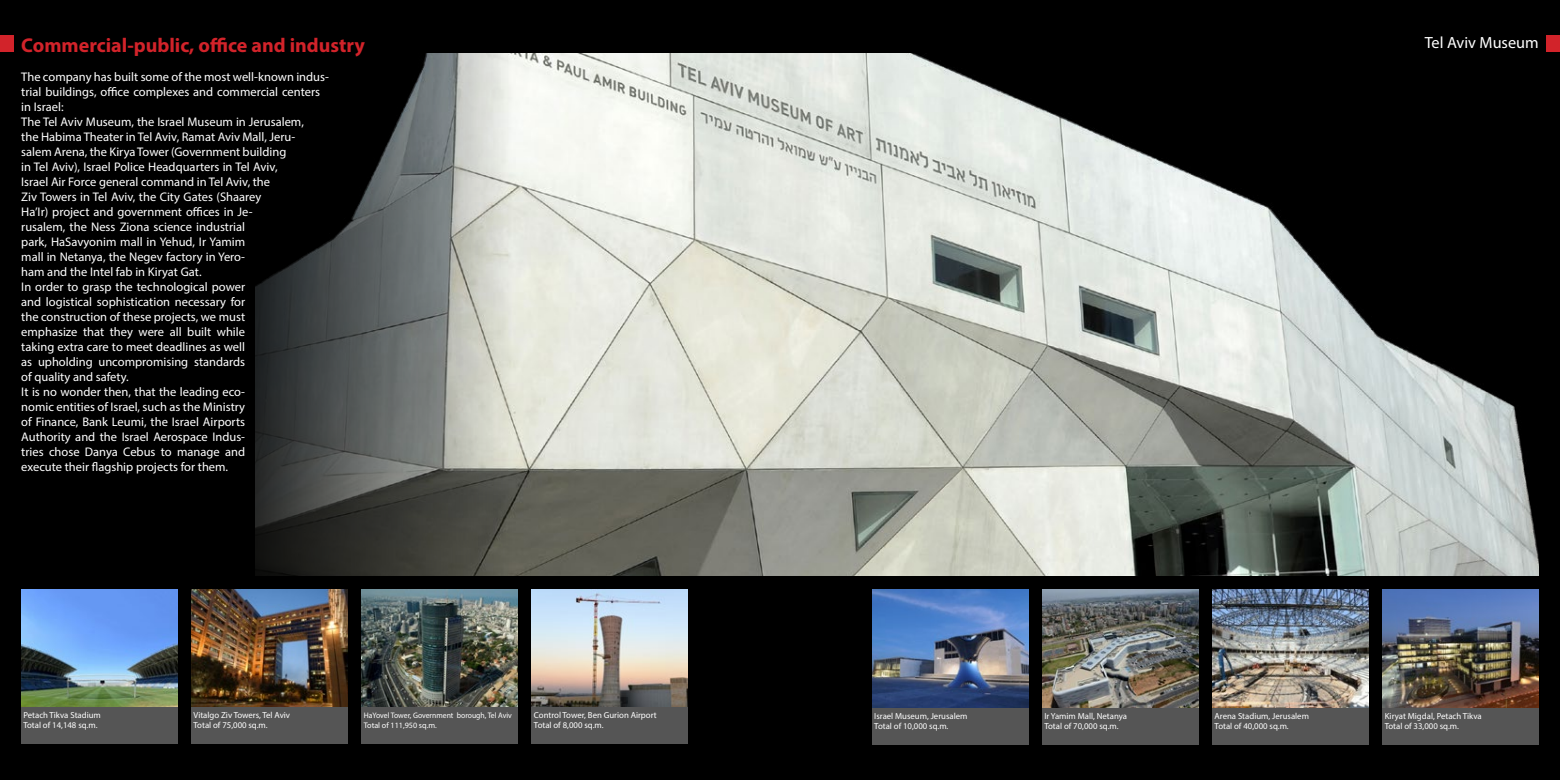
<style>
.page{position:relative;width:1560px;height:780px;background:#fff}
.page>*{position:absolute;margin:0;border:0;box-sizing:border-box;transform-origin:0 0}
.t1{font:700 20px "Myriad Pro";color:#d2232a}
.t2{font:16.25px "Myriad Pro";color:#fff}
.t3{font:12.5px/15px "Myriad Pro";color:#fff}
.t4{font:8.75px/10px "Myriad Pro";color:#fff}
.t5{font:8.12px "Myriad Pro";color:#fff}
.t6{font:8px "Myriad Pro";color:#fff;scale:.96 1}
</style>
<div class="page">
<div style="left:0;top:0;width:1559px;height:780px;background:#000"></div>
<div style="left:1545px;top:35px;width:14px;height:17px;background:#d2232a"></div>
<div style="left:0;top:35px;width:14px;height:17px;background:#d2232a"></div>
<img style="left:255px;top:54px;width:1283px;height:521px">
<img style="left:21px;top:589px;width:156px;height:118px">
<img style="left:872px;top:589px;width:156px;height:118px">
<img style="left:191px;top:589px;width:156px;height:118px">
<img style="left:1042px;top:589px;width:156px;height:118px">
<img style="left:361px;top:589px;width:156px;height:118px">
<img style="left:1212px;top:589px;width:156px;height:118px">
<img style="left:531px;top:589px;width:156px;height:118px">
<img style="left:1382px;top:589px;width:156px;height:118px">
<div style="left:21px;top:707px;width:156px;height:37px;background:#555"></div>
<div style="left:191px;top:707px;width:156px;height:37px;background:#555"></div>
<div style="left:361px;top:707px;width:156px;height:37px;background:#555"></div>
<div style="left:531px;top:707px;width:156px;height:37px;background:#555"></div>
<div style="left:872px;top:707px;width:156px;height:37px;background:#555"></div>
<div style="left:1042px;top:707px;width:156px;height:37px;background:#555"></div>
<div style="left:1212px;top:707px;width:156px;height:37px;background:#555"></div>
<div style="left:1382px;top:707px;width:156px;height:37px;background:#555"></div>
<h1 class="t1" style="left:21px;top:32px;width:345px">Commercial-public, office and industry</h1>
<h2 class="t2" style="left:1424px;top:32px;width:115px">Tel Aviv Museum</h2>
<p class="t3" style="left:21px;top:69px;width:309px">The company has built some of the most well-known indus&shy;trial buildings, office complexes and commercial centers in Israel:<br>The Tel Aviv Museum, the Israel Museum in Jerusalem,<br>the Habima Theater in Tel Aviv, Ramat Aviv Mall, Jeru-<br>salem Arena, the Kirya Tower (Government building<br>in Tel Aviv), Israel Police Headquarters in Tel Aviv,<br>Israel Air Force general command in Tel Aviv, the<br>Ziv Towers in Tel Aviv, the City Gates (Shaarey<br>Ha’Ir) project and government offices in Je-<br>rusalem, the Ness Ziona science industrial<br>park, HaSavyonim mall in Yehud, Ir Yamim<br>mall in Netanya, the Negev factory in Yero-<br>ham and the Intel fab in Kiryat Gat.<br>In order to grasp the technological power<br>and logistical sophistication necessary for<br>the construction of these projects, we must<br>emphasize that they were all built while<br>taking extra care to meet deadlines as well<br>as upholding uncompromising standards<br>of quality and safety.<br>It is no wonder then, that the leading eco-<br>nomic entities of Israel, such as the Ministry<br>of Finance, Bank Leumi, the Israel Airports<br>Authority and the Israel Aerospace Indus-<br>tries chose Danya Cebus to manage and<br>execute their flagship projects for them.</p>
<p class="t4" style="left:23px;top:710px;width:79px">Petach Tikva Stadium<br>Total of 14,148 sq.m.</p>
<p class="t4" style="left:193px;top:710px;width:98px">Vitalgo Ziv Towers, Tel Aviv<br>Total of 75,000 sq.m.</p>
<p class="t6" style="left:364px;top:710px;width:156px">HaYovel Tower, Government borough, Tel Aviv</p>
<p class="t5" style="left:364px;top:720px;width:75px">Total of 111,950 sq.m.</p>
<p class="t4" style="left:534px;top:710px;width:124px">Control Tower, Ben Gurion Airport<br>Total of 8,000 sq.m.</p>
<p class="t4" style="left:874px;top:710px;width:95px">Israel Museum, Jerusalem<br>Total of 10,000 sq.m.</p>
<p class="t4" style="left:1044px;top:710px;width:84px">Ir Yamim Mall, Netanya<br>Total of 70,000 sq.m.</p>
<p class="t4" style="left:1214px;top:710px;width:96px">Arena Stadium, Jerusalem<br>Total of 40,000 sq.m.</p>
<p class="t4" style="left:1384px;top:710px;width:98px">Kiryat Migdal, Petach Tikva<br>Total of 33,000 sq.m.</p>
</div>
